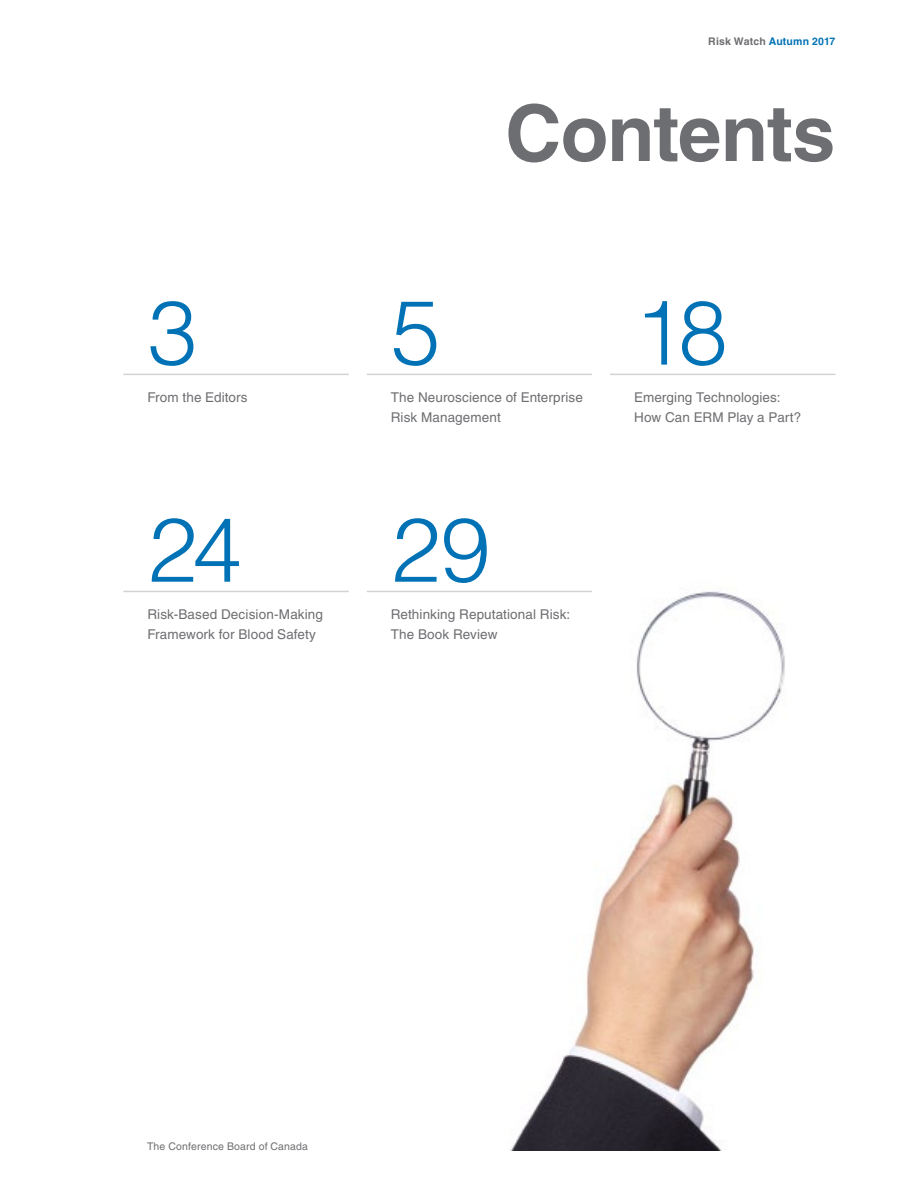
<style>
.page{position:relative;width:918px;height:1188px;background:#fff}
.page>*{position:absolute;margin:0;border:0;box-sizing:border-box;transform-origin:0 0}
.t1{font:300 90px "Helvetica LT Std";color:#0072b5}
.t2{font:700 78px "Helvetica LT Std";letter-spacing:-.015em;color:#6d6e71}
.t3{font:13.5px/19.5px "Helvetica LT Std";letter-spacing:.01em;color:#6d6e71}
.t4{font:10.5px "Helvetica LT Std";letter-spacing:.015em;color:#6d6e71}
.t5{font:700 10.5px "Helvetica LT Std";letter-spacing:.015em;color:#0072b5}
.s1{color:#6d6e71}
</style>
<div class="page">
<img style="left:500px;top:590px;width:285px;height:560px">
<hr style="left:123px;top:591px;width:226px;height:1px;background:#d1d3d4">
<hr style="left:367px;top:591px;width:225px;height:1px;background:#d1d3d4">
<hr style="left:123px;top:374px;width:226px;height:1px;background:#d1d3d4">
<hr style="left:367px;top:374px;width:225px;height:1px;background:#d1d3d4">
<hr style="left:610px;top:374px;width:226px;height:1px;background:#d1d3d4">
<h1 class="t1" style="left:147px;top:277px;width:52px">3</h1>
<p class="t3" style="left:147px;top:388px;width:102px">From the Editors</p>
<h1 class="t1" style="left:147px;top:494px;width:96px">24</h1>
<p class="t3" style="left:147px;top:605px;width:177px">Risk-Based Decision-Making<br>Framework for Blood Safety</p>
<p class="t5" style="left:708px;top:35px;width:129px"><span class="s1">Risk Watch</span> Autumn 2017</p>
<h2 class="t2" style="left:505px;top:86px;width:332px">Contents</h2>
<h1 class="t1" style="left:391px;top:277px;width:52px">5</h1>
<p class="t3" style="left:391px;top:388px;width:194px">The Neuroscience of Enterprise<br>Risk Management</p>
<h1 class="t1" style="left:391px;top:494px;width:101px">29</h1>
<p class="t3" style="left:391px;top:605px;width:181px">Rethinking Reputational Risk:<br>The Book Review</p>
<h1 class="t1" style="left:634px;top:277px;width:95px">18</h1>
<p class="t3" style="left:634px;top:388px;width:169px">Emerging Technologies:<br>How Can ERM Play a Part?</p>
<p class="t4" style="left:147px;top:1140px;width:163px">The Conference Board of Canada</p>
</div>
